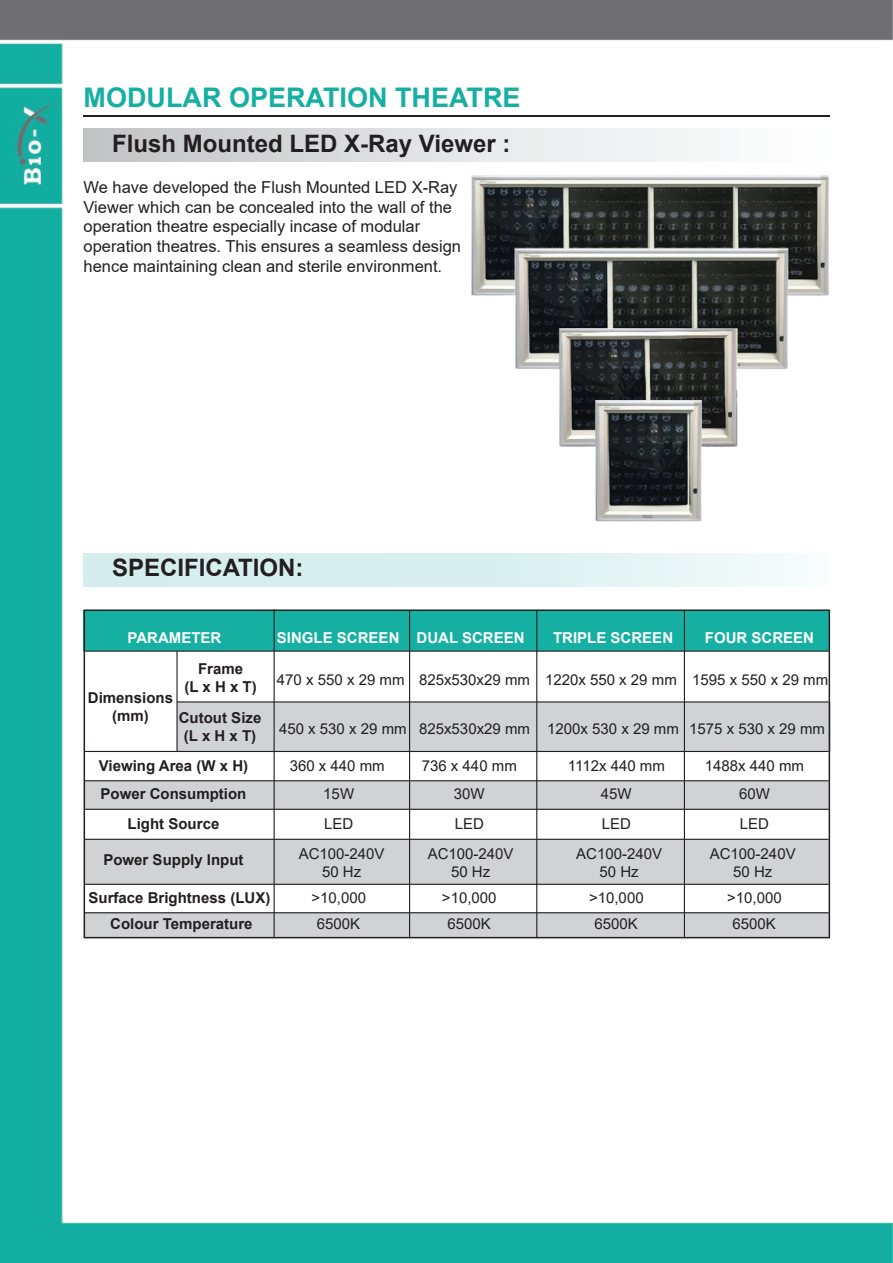
<style>
.page{position:relative;width:893px;height:1263px;background:#fff}
.page>*{position:absolute;margin:0;border:0;box-sizing:border-box;transform-origin:0 0}
.t1{font:700 27px "Arial";color:#16afa1}
.t2{font:700 24px "Arial";color:#231f20}
.t3{font:16.5px/19.8px "Arial";color:#231f20}
.t4{font:15px/18px "Arial";color:#231f20;text-align:center}
.t5{font:700 15px/18px "Arial";color:#231f20;text-align:center}
.t6{font:700 15px "Arial";color:#fff}
</style>
<div class="page">
<img style="left:0;top:0;width:893px;height:1263px">
<hr style="left:84px;top:115px;width:746px;height:2px;background:#231f20">
<div style="left:84px;top:129px;width:746px;height:33px;background:linear-gradient(to right,#c4c6c7,#fff)"></div>
<img style="left:457px;top:168px;width:385px;height:379px">
<div style="left:84px;top:553px;width:745px;height:33px;background:linear-gradient(to right,#ceeaea,#eff8f9)"></div>
<svg style="left:84px;top:609px;width:746px;height:329px"></svg>
<hr style="left:176px;top:651px;width:2px;height:100px;background:#231f20">
<hr style="left:85px;top:650px;width:744px;height:2px;background:#231f20">
<hr style="left:177px;top:701px;width:652px;height:1px;background:#231f20">
<hr style="left:85px;top:751px;width:744px;height:1px;background:#231f20">
<hr style="left:274px;top:609px;width:1px;height:328px;background:#231f20">
<hr style="left:409px;top:610px;width:1px;height:328px;background:#231f20">
<hr style="left:536px;top:610px;width:1px;height:328px;background:#231f20">
<hr style="left:684px;top:610px;width:1px;height:328px;background:#231f20">
<hr style="left:85px;top:780px;width:744px;height:1px;background:#231f20">
<hr style="left:85px;top:809px;width:744px;height:1px;background:#231f20">
<hr style="left:85px;top:839px;width:744px;height:1px;background:#231f20">
<hr style="left:85px;top:884px;width:744px;height:1px;background:#231f20">
<hr style="left:85px;top:912px;width:744px;height:1px;background:#231f20">
<h1 class="t1" style="left:84px;top:78px;width:438px">MODULAR OPERATION THEATRE</h1>
<h2 class="t2" style="left:112px;top:126px;width:400px">Flush Mounted LED X-Ray Viewer :</h2>
<p class="t3" style="left:84px;top:177px;width:379px">We have developed the Flush Mounted LED X-Ray Viewer which can be concealed into the wall of the operation theatre especially incase of modular operation theatres. This ensures a seamless design hence maintaining clean and sterile environment.</p>
<h2 class="t2" style="left:112px;top:551px;width:193px">SPECIFICATION:</h2>
<p class="t6" style="left:127px;top:628px;width:95px">PARAMETER</p>
<p class="t5" style="left:184px;top:659px;width:74px">Frame<br>(L x H x T)</p>
<p class="t5" style="left:179px;top:709px;width:84px">Cutout Size (L x H x T)</p>
<p class="t5" style="left:88px;top:689px;width:87px">Dimensions (mm)</p>
<p class="t6" style="left:277px;top:628px;width:124px">SINGLE SCREEN</p>
<p class="t4" style="left:277px;top:671px;width:129px">470 x 550 x 29 mm</p>
<p class="t6" style="left:705px;top:628px;width:111px">FOUR SCREEN</p>
<p class="t4" style="left:692px;top:671px;width:137px">1595 x 550 x 29 mm</p>
<p class="t4" style="left:279px;top:719px;width:548px">450 x 530 x 29 mm 825x530x29 mm 1200x 530 x 29 mm 1575 x 530 x 29 mm</p>
<p class="t6" style="left:416px;top:628px;width:110px">DUAL SCREEN</p>
<p class="t4" style="left:419px;top:671px;width:112px">825x530x29 mm</p>
<p class="t6" style="left:553px;top:628px;width:122px">TRIPLE SCREEN</p>
<p class="t4" style="left:545px;top:671px;width:133px">1220x 550 x 29 mm</p>
<p class="t5" style="left:99px;top:757px;width:151px">Viewing Area (W x H)</p>
<p class="t4" style="left:290px;top:756px;width:97px">360 x 440 mm</p>
<p class="t4" style="left:422px;top:756px;width:97px">736 x 440 mm</p>
<p class="t4" style="left:568px;top:756px;width:99px">1112x 440 mm</p>
<p class="t4" style="left:705px;top:756px;width:101px">1488x 440 mm</p>
<p class="t5" style="left:101px;top:785px;width:147px">Power Consumption</p>
<p class="t4" style="left:323px;top:785px;width:32px">15W</p>
<p class="t4" style="left:454px;top:785px;width:32px">30W</p>
<p class="t4" style="left:601px;top:785px;width:32px">45W</p>
<p class="t4" style="left:739px;top:785px;width:32px">60W</p>
<p class="t5" style="left:128px;top:815px;width:93px">Light Source</p>
<p class="t4" style="left:324px;top:815px;width:31px">LED</p>
<p class="t4" style="left:455px;top:815px;width:31px">LED</p>
<p class="t4" style="left:602px;top:815px;width:31px">LED</p>
<p class="t4" style="left:740px;top:815px;width:31px">LED</p>
<p class="t5" style="left:103px;top:851px;width:142px">Power Supply Input</p>
<p class="t4" style="left:299px;top:845px;width:87px">AC100-240V<br>50 Hz</p>
<p class="t4" style="left:428px;top:845px;width:87px">AC100-240V<br>50 Hz</p>
<p class="t4" style="left:576px;top:845px;width:87px">AC100-240V<br>50 Hz</p>
<p class="t4" style="left:710px;top:845px;width:87px">AC100-240V<br>50 Hz</p>
<p class="t5" style="left:89px;top:884px;width:183px;line-height:26.5px">Surface Brightness (LUX)<br>Colour Temperature</p>
<p class="t4" style="left:311px;top:888px;width:56px">&gt;10,000</p>
<p class="t4" style="left:442px;top:888px;width:56px">&gt;10,000</p>
<p class="t4" style="left:589px;top:888px;width:56px">&gt;10,000</p>
<p class="t4" style="left:727px;top:888px;width:56px">&gt;10,000</p>
<p class="t4" style="left:317px;top:915px;width:45px">6500K</p>
<p class="t4" style="left:447px;top:915px;width:45px">6500K</p>
<p class="t4" style="left:594px;top:915px;width:45px">6500K</p>
<p class="t4" style="left:732px;top:915px;width:45px">6500K</p>
</div>
